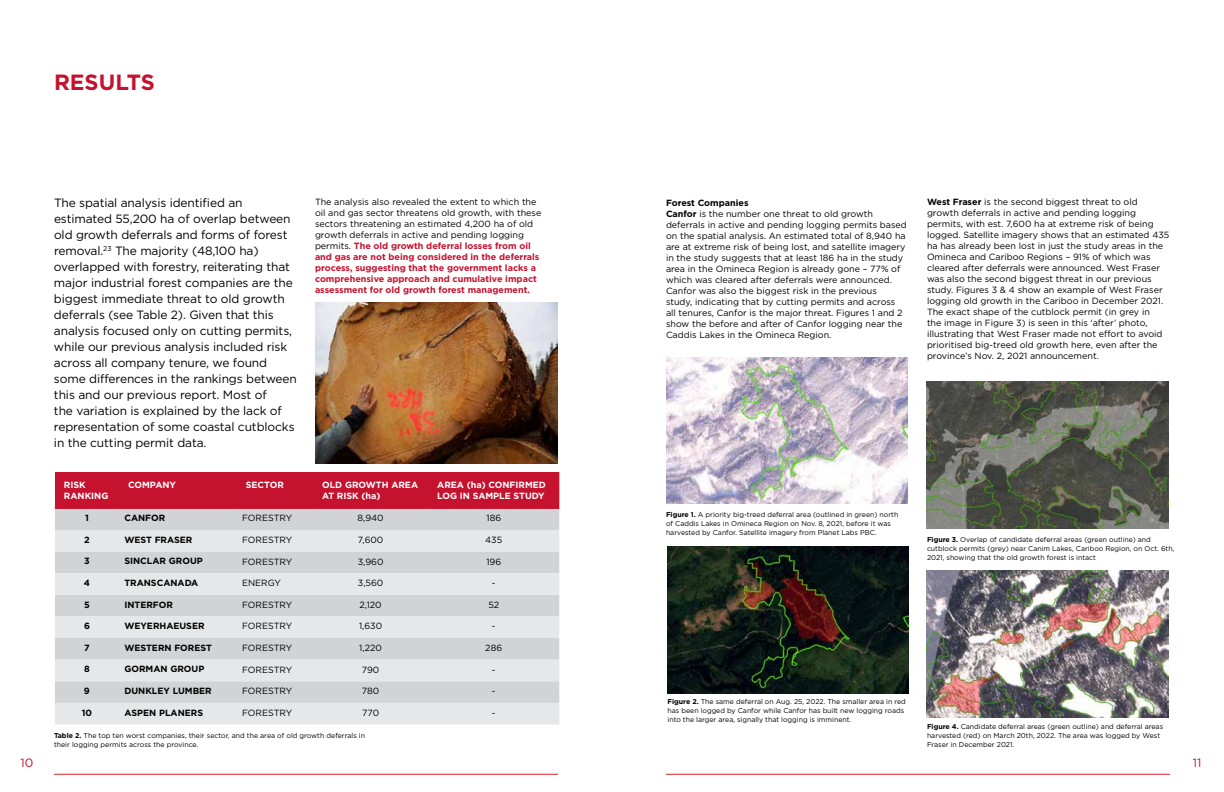
<style>
.page{position:relative;width:1224px;height:792px;background:#fff}
.page>*{position:absolute;margin:0;border:0;box-sizing:border-box;transform-origin:0 0}
.t1{font:700 22px "Gotham";color:#c4122f}
.t2{font:12px/16px "Gotham";letter-spacing:-.01em;color:#000}
.t3{font:12px "Gotham";color:#c4122f}
.t4{font:9px/11px "Gotham";color:#000}
.t5{font:700 9px/11px "Gotham";color:#c4122f}
.t6{font:700 9px "Gotham";color:#000}
.t7{font:700 9px/11px "Gotham";color:#fff}
.t8{font:7px/9px "Gotham";color:#000}
.s1{font-weight:400;color:#000}
.s2{font-weight:700}
</style>
<div class="page">
<hr style="left:54px;top:774px;width:504px;height:1px;background:#da2128">
<hr style="left:666px;top:774px;width:504px;height:1px;background:#da2128">
<div style="left:55px;top:472px;width:504px;height:36px;background:#c4122f"></div>
<div style="left:55px;top:509px;width:504px;height:64px;background:#d1d3d4"></div>
<div style="left:55px;top:530px;width:504px;height:22px;background:#e6e7e8"></div>
<svg style="left:55px;top:573px;width:504px;height:151px;background:#dddedf"></svg>
<hr style="left:55px;top:508px;width:64px;height:1px;background:#c4122f">
<hr style="left:119px;top:508px;width:118px;height:1px;background:#c4122f">
<hr style="left:237px;top:508px;width:76px;height:1px;background:#c4122f">
<hr style="left:313px;top:508px;width:115px;height:1px;background:#c4122f">
<hr style="left:428px;top:508px;width:131px;height:1px;background:#c4122f">
<img style="left:927px;top:382px;width:241px;height:146px">
<img style="left:666px;top:357px;width:241px;height:147px">
<img style="left:927px;top:571px;width:241px;height:147px">
<img style="left:668px;top:546px;width:241px;height:147px">
<img style="left:315px;top:302px;width:243px;height:162px">
<h1 class="t1" style="left:54px;top:70px;width:102px">RESULTS</h1>
<p class="t2" style="left:54px;top:195px;width:244px">The spatial analysis identified an estimated 55,200 ha of overlap between old growth deferrals and forms of forest removal.<sup>23</sup> The majority (48,100 ha) overlapped with forestry, reiterating that major industrial forest companies are the biggest immediate threat to old growth deferrals (see Table 2). Given that this analysis focused only on cutting permits, while our previous analysis included risk across all company tenure, we found some differences in the rankings between this and our previous report. Most of<br>the variation is explained by the lack of representation of some coastal cutblocks in the cutting permit data.</p>
<p class="t5" style="left:315px;top:196px;width:228px"><span class="s1">The analysis also revealed the extent to which the oil and gas sector threatens old growth, with these sectors threatening an estimated 4,200 ha of old growth deferrals in active and pending logging permits.</span> The old growth deferral losses from oil and gas are not being considered in the deferrals process, suggesting that the government lacks a comprehensive approach and cumulative impact assessment for old growth forest management.</p>
<p class="t4" style="left:666px;top:197px;width:242px"><span class="s2">Forest Companies<br>Canfor</span> is the number one threat to old growth deferrals in active and pending logging permits based on the spatial analysis. An estimated total of 8,940 ha are at extreme risk of being lost, and satellite imagery in the study suggests that at least 186 ha in the study area in the Omineca Region is already gone – 77% of which was cleared after deferrals were announced.<br>Canfor was also the biggest risk in the previous<br>study, indicating that by cutting permits and across all tenures, Canfor is the major threat. Figures 1 and 2 show the before and after of Canfor logging near the Caddis Lakes in the Omineca Region.</p>
<p class="t4" style="left:927px;top:196px;width:244px"><span class="s2">West Fraser</span> is the second biggest threat to old growth deferrals in active and pending logging permits, with est. 7,600 ha at extreme risk of being logged. Satellite imagery shows that an estimated 435 ha has already been lost in just the study areas in the Omineca and Cariboo Regions – 91% of which was cleared after deferrals were announced. West Fraser was also the second biggest threat in our previous study. Figures 3 &amp; 4 show an example of West Fraser logging old growth in the Cariboo in December 2021.<br>The exact shape of the cutblock permit (in grey in<br>the image in Figure 3) is seen in this ‘after’ photo, illustrating that West Fraser made not effort to avoid prioritised big-treed old growth here, even after the province’s Nov. 2, 2021 announcement.</p>
<p class="t7" style="left:64px;top:480px;width:46px">RISK<br>RANKING</p>
<p class="t7" style="left:128px;top:480px;width:49px">COMPANY</p>
<p class="t7" style="left:246px;top:480px;width:40px">SECTOR</p>
<p class="t7" style="left:322px;top:480px;width:98px">OLD GROWTH AREA<br>AT RISK (ha)</p>
<p class="t7" style="left:437px;top:480px;width:110px">AREA (ha) CONFIRMED<br>LOG IN SAMPLE STUDY</p>
<p class="t6" style="left:85px;top:513px;width:5px">1</p>
<p class="t6" style="left:124px;top:513px;width:42px">CANFOR</p>
<p class="t4" style="left:242px;top:513px;width:52px">FORESTRY</p>
<p class="t4" style="left:358px;top:513px;width:28px">8,940</p>
<p class="t4" style="left:486px;top:513px;width:16px">186</p>
<p class="t6" style="left:84px;top:534px;width:7px">2</p>
<p class="t6" style="left:124px;top:534px;width:70px">WEST FRASER</p>
<p class="t4" style="left:242px;top:534px;width:52px">FORESTRY</p>
<p class="t4" style="left:358px;top:534px;width:27px">7,600</p>
<p class="t4" style="left:485px;top:534px;width:19px">435</p>
<p class="t6" style="left:84px;top:556px;width:7px">3</p>
<p class="t6" style="left:124px;top:556px;width:80px">SINCLAR GROUP</p>
<p class="t4" style="left:242px;top:556px;width:52px">FORESTRY</p>
<p class="t4" style="left:358px;top:556px;width:27px">3,960</p>
<p class="t4" style="left:486px;top:556px;width:16px">196</p>
<p class="t6" style="left:84px;top:578px;width:8px">4</p>
<p class="t6" style="left:124px;top:578px;width:75px">TRANSCANADA</p>
<p class="t4" style="left:242px;top:577px;width:40px">ENERGY</p>
<p class="t4" style="left:358px;top:577px;width:27px">3,560</p>
<p class="t4" style="left:492px;top:577px;width:5px">-</p>
<p class="t6" style="left:84px;top:599px;width:7px">5</p>
<p class="t6" style="left:124px;top:599px;width:50px">INTERFOR</p>
<p class="t4" style="left:242px;top:599px;width:52px">FORESTRY</p>
<p class="t4" style="left:360px;top:599px;width:24px">2,120</p>
<p class="t4" style="left:488px;top:599px;width:12px">52</p>
<p class="t6" style="left:84px;top:621px;width:7px">6</p>
<p class="t6" style="left:124px;top:621px;width:82px">WEYERHAEUSER</p>
<p class="t4" style="left:242px;top:621px;width:52px">FORESTRY</p>
<p class="t4" style="left:359px;top:621px;width:25px">1,630</p>
<p class="t4" style="left:492px;top:621px;width:5px">-</p>
<p class="t6" style="left:84px;top:642px;width:7px">7</p>
<p class="t6" style="left:124px;top:642px;width:89px">WESTERN FOREST</p>
<p class="t4" style="left:242px;top:642px;width:52px">FORESTRY</p>
<p class="t4" style="left:359px;top:642px;width:24px">1,220</p>
<p class="t4" style="left:485px;top:642px;width:18px">286</p>
<p class="t6" style="left:84px;top:664px;width:7px">8</p>
<p class="t6" style="left:124px;top:664px;width:81px">GORMAN GROUP</p>
<p class="t4" style="left:242px;top:664px;width:52px">FORESTRY</p>
<p class="t4" style="left:362px;top:664px;width:19px">790</p>
<p class="t4" style="left:492px;top:664px;width:5px">-</p>
<p class="t6" style="left:84px;top:686px;width:7px">9</p>
<p class="t6" style="left:124px;top:686px;width:89px">DUNKLEY LUMBER</p>
<p class="t4" style="left:242px;top:685px;width:52px">FORESTRY</p>
<p class="t4" style="left:362px;top:685px;width:19px">780</p>
<p class="t4" style="left:492px;top:685px;width:5px">-</p>
<p class="t6" style="left:82px;top:707px;width:12px">10</p>
<p class="t6" style="left:124px;top:707px;width:80px">ASPEN PLANERS</p>
<p class="t4" style="left:242px;top:707px;width:52px">FORESTRY</p>
<p class="t4" style="left:362px;top:707px;width:18px">770</p>
<p class="t4" style="left:492px;top:707px;width:5px">-</p>
<p class="t8" style="left:54px;top:731px;width:313px"><span class="s2">Table 2.</span> The top ten worst companies, their sector, and the area of old growth deferrals in their logging permits across the province.</p>
<p class="t8" style="left:927px;top:722px;width:238px"><span class="s2">Figure 4.</span> Candidate deferral areas (green outline) and deferral areas harvested (red) on March 20th, 2022. The area was logged by West<br>Fraser in December 2021.</p>
<p class="t8" style="left:666px;top:510px;width:234px"><span class="s2">Figure 1.</span> A priority big-treed deferral area (outlined in green) north of Caddis Lakes in Omineca Region on Nov. 8, 2021, before it was harvested by Canfor. Satellite imagery from Planet Labs PBC.</p>
<p class="t8" style="left:927px;top:534px;width:249px"><span class="s2">Figure 3.</span> Overlap of candidate deferral areas (green outline) and cutblock permits (grey) near Canim Lakes, Cariboo Region, on Oct. 6th,<br>2021, showing that the old growth forest is intact</p>
<p class="t8" style="left:668px;top:697px;width:240px"><span class="s2">Figure 2.</span> The same deferral on Aug. 25, 2022. The smaller area in red has been logged by Canfor while Canfor has built new logging roads into the larger area, signally that logging is imminent.</p>
<h2 class="t3" style="left:21px;top:756px;width:14px">10</h2>
<h2 class="t3" style="left:1193px;top:756px;width:10px">11</h2>
</div>
